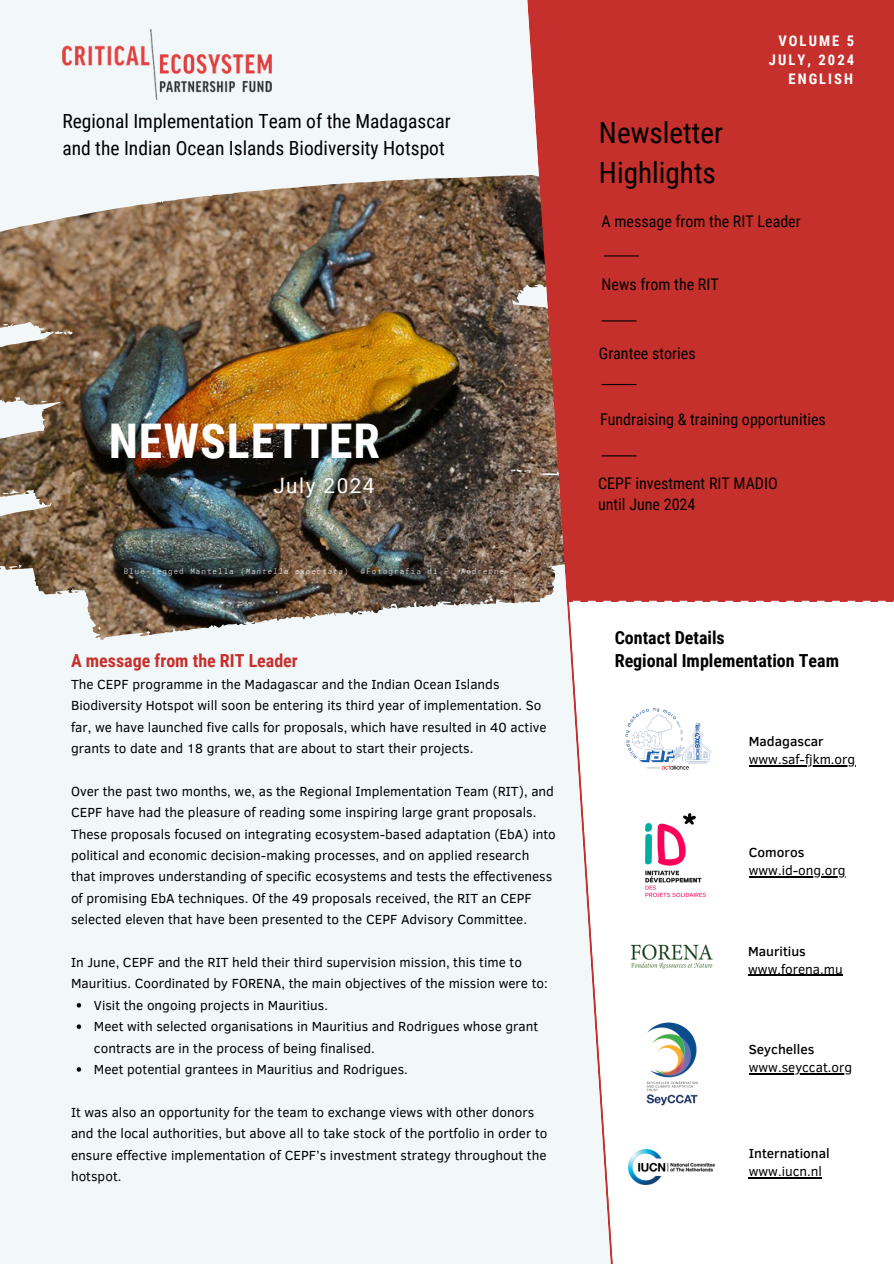
<style>
.page{position:relative;width:894px;height:1264px;background:#fff}
.page>*{position:absolute;margin:0;border:0;box-sizing:border-box;transform-origin:0 0}
.t1{font:700 47.85px "Roboto Condensed";letter-spacing:.02em;color:#fff}
.t2{font:29.1px/40.5px "Roboto Condensed";color:#000}
.t3{font:20.7px "Roboto";letter-spacing:.07em;color:#fafafa}
.t4{font:19.5px/27px "Roboto Condensed";color:#000}
.t5{font:700 18px/22.5px "Roboto Condensed";color:#000}
.t6{font:700 18px "Roboto Condensed";color:#c6302c}
.t7{font:16.05px/20.2px "Roboto Condensed";color:#000}
.t8{font:700 14.55px "Roboto Condensed";letter-spacing:.14em;color:#fff}
.t9{font:13.5px/21.3px "Clear Sans";color:#000}
.t10{font:500 13.5px "Clear Sans";color:#000}
.t11{font:300 7.5px "Roboto Mono";letter-spacing:.14em;color:#fff}
.s1{font-style:italic}
</style>
<div class="page">
<img style="left:0;top:0;width:525px;height:1263px">
<img style="left:512px;top:200px;width:13px;height:202px">
<svg style="left:525px;top:0;width:368px;height:1263px;background:#c84c48"></svg>
<hr style="left:603px;top:255px;width:35px;height:1px;background:#000">
<hr style="left:601px;top:320px;width:35px;height:1px;background:#000">
<img style="left:62px;top:30px;width:210px;height:69px">
<svg style="left:568px;top:602px;width:325px;height:661px"></svg>
<img style="left:621px;top:703px;width:93px;height:67px">
<img style="left:645px;top:813px;width:60px;height:83px">
<img style="left:630px;top:941px;width:82px;height:28px">
<div style="left:568px;top:567px;width:325px;height:35px;background:#c6302c"></div>
<svg style="left:877px;top:600px;width:8px;height:3px"></svg>
<svg style="left:862px;top:600px;width:8px;height:3px"></svg>
<svg style="left:847px;top:600px;width:7px;height:3px"></svg>
<svg style="left:832px;top:600px;width:7px;height:3px"></svg>
<svg style="left:816px;top:600px;width:8px;height:3px"></svg>
<svg style="left:801px;top:600px;width:8px;height:3px"></svg>
<svg style="left:786px;top:600px;width:7px;height:3px"></svg>
<svg style="left:771px;top:600px;width:7px;height:3px"></svg>
<svg style="left:755px;top:600px;width:8px;height:3px"></svg>
<svg style="left:740px;top:600px;width:8px;height:3px"></svg>
<svg style="left:725px;top:600px;width:7px;height:3px"></svg>
<svg style="left:710px;top:600px;width:7px;height:3px"></svg>
<svg style="left:694px;top:600px;width:8px;height:3px"></svg>
<svg style="left:679px;top:600px;width:8px;height:3px"></svg>
<svg style="left:664px;top:600px;width:7px;height:3px"></svg>
<svg style="left:588px;top:600px;width:68px;height:39px"></svg>
<svg style="left:572px;top:600px;width:8px;height:3px"></svg>
<svg style="left:557px;top:600px;width:8px;height:3px"></svg>
<img style="left:644px;top:1021px;width:54px;height:84px">
<img style="left:627px;top:1149px;width:88px;height:35px">
<hr style="left:601px;top:455px;width:35px;height:1px;background:#000">
<hr style="left:601px;top:384px;width:35px;height:1px;background:#000">
<svg style="left:77px;top:1003px;width:4px;height:4px"></svg>
<svg style="left:77px;top:1024px;width:4px;height:4px"></svg>
<svg style="left:77px;top:1067px;width:4px;height:4px"></svg>
<hr style="left:748px;top:765px;width:107px;height:1px;background:#000">
<hr style="left:748px;top:1073px;width:33px;height:1px;background:#000">
<hr style="left:781px;top:1073px;width:71px;height:1px;background:#000">
<hr style="left:748px;top:876px;width:97px;height:1px;background:#000">
<hr style="left:748px;top:974px;width:94px;height:1px;background:#000">
<hr style="left:748px;top:1176px;width:73px;height:2px;background:#000">
<p class="t4" style="left:62px;top:107px;width:390px">Regional Implementation Team of the Madagascar and the Indian Ocean Islands Biodiversity Hotspot</p>
<p class="t1" style="left:109px;top:413px;width:273px">NEWSLETTER</p>
<p class="t3" style="left:273px;top:473px;width:103px">July 2024</p>
<p class="t11" style="left:124px;top:566px;width:226px">Blue-legged Mantella (<span class="s1">Mantella expectata</span>)</p>
<p class="t11" style="left:361px;top:566px;width:145px">@Fotografia di F. Andreone</p>
<h6 class="t6" style="left:71px;top:650px;width:228px">A message from the RIT Leader</h6>
<h6 class="t9" style="left:71px;top:673px;width:477px">The CEPF programme in the Madagascar and the Indian Ocean Islands Biodiversity Hotspot will soon be entering its third year of implementation. So far, we have launched five calls for proposals, which have resulted in 40 active grants to date and 18 grants that are about to start their projects.</h6>
<p class="t9" style="left:71px;top:779px;width:486px">Over the past two months, we, as the Regional Implementation Team (RIT), and CEPF have had the pleasure of reading some inspiring large grant proposals.<br>These proposals focused on integrating ecosystem-based adaptation (EbA) into political and economic decision-making processes, and on applied research that improves understanding of specific ecosystems and tests the effectiveness of promising EbA techniques. Of the 49 proposals received, the RIT an CEPF selected eleven that have been presented to the CEPF Advisory Committee.</p>
<h4 class="t9" style="left:71px;top:950px;width:478px">In June, CEPF and the RIT held their third supervision mission, this time to<br>Mauritius. Coordinated by FORENA, the main objectives of the mission were to:</h4>
<p class="t9" style="left:94px;top:993px;width:235px">Visit the ongoing projects in Mauritius.</p>
<p class="t9" style="left:94px;top:1015px;width:445px">Meet with selected organisations in Mauritius and Rodrigues whose grant contracts are in the process of being finalised.</p>
<p class="t9" style="left:94px;top:1057px;width:315px">Meet potential grantees in Mauritius and Rodrigues.</p>
<p class="t9" style="left:71px;top:1100px;width:478px">It was also an opportunity for the team to exchange views with other donors and the local authorities, but above all to take stock of the portfolio in order to ensure effective implementation of CEPF’s investment strategy throughout the hotspot.</p>
<p class="t8" style="left:778px;top:32px;width:77px">VOLUME 5</p>
<p class="t8" style="left:768px;top:51px;width:87px">JULY, 2024</p>
<p class="t2" style="left:598px;top:113px;width:126px">Newsletter<br>Highlights</p>
<p class="t8" style="left:788px;top:71px;width:66px">ENGLISH</p>
<p class="t7" style="left:601px;top:211px;width:200px">A message from the RIT Leader</p>
<p class="t7" style="left:601px;top:274px;width:119px">News from the RIT</p>
<p class="t7" style="left:598px;top:343px;width:98px">Grantee stories</p>
<p class="t7" style="left:600px;top:409px;width:227px">Fundraising &amp; training opportunities</p>
<p class="t7" style="left:598px;top:474px;width:181px">CEPF investment RIT MADIO until June 2024</p>
<p class="t5" style="left:614px;top:627px;width:226px">Contact Details<br>Regional Implementation Team</p>
<p class="t10" style="left:748px;top:731px;width:76px">Madagascar</p>
<p class="t9" style="left:748px;top:748px;width:108px">www.saf-fjkm.org</p>
<h3 class="t10" style="left:748px;top:842px;width:57px">Comoros</h3>
<p class="t9" style="left:748px;top:859px;width:98px">www.id-ong.org</p>
<h1 class="t10" style="left:748px;top:941px;width:59px">Mauritius</h1>
<h3 class="t9" style="left:748px;top:957px;width:96px">www.forena.mu</h3>
<p class="t10" style="left:748px;top:1039px;width:67px">Seychelles</p>
<p class="t9" style="left:748px;top:1056px;width:105px">www.seyccat.org</p>
<p class="t10" style="left:748px;top:1143px;width:82px">International</p>
<p class="t9" style="left:748px;top:1159px;width:75px">www.iucn.nl</p>
</div>
